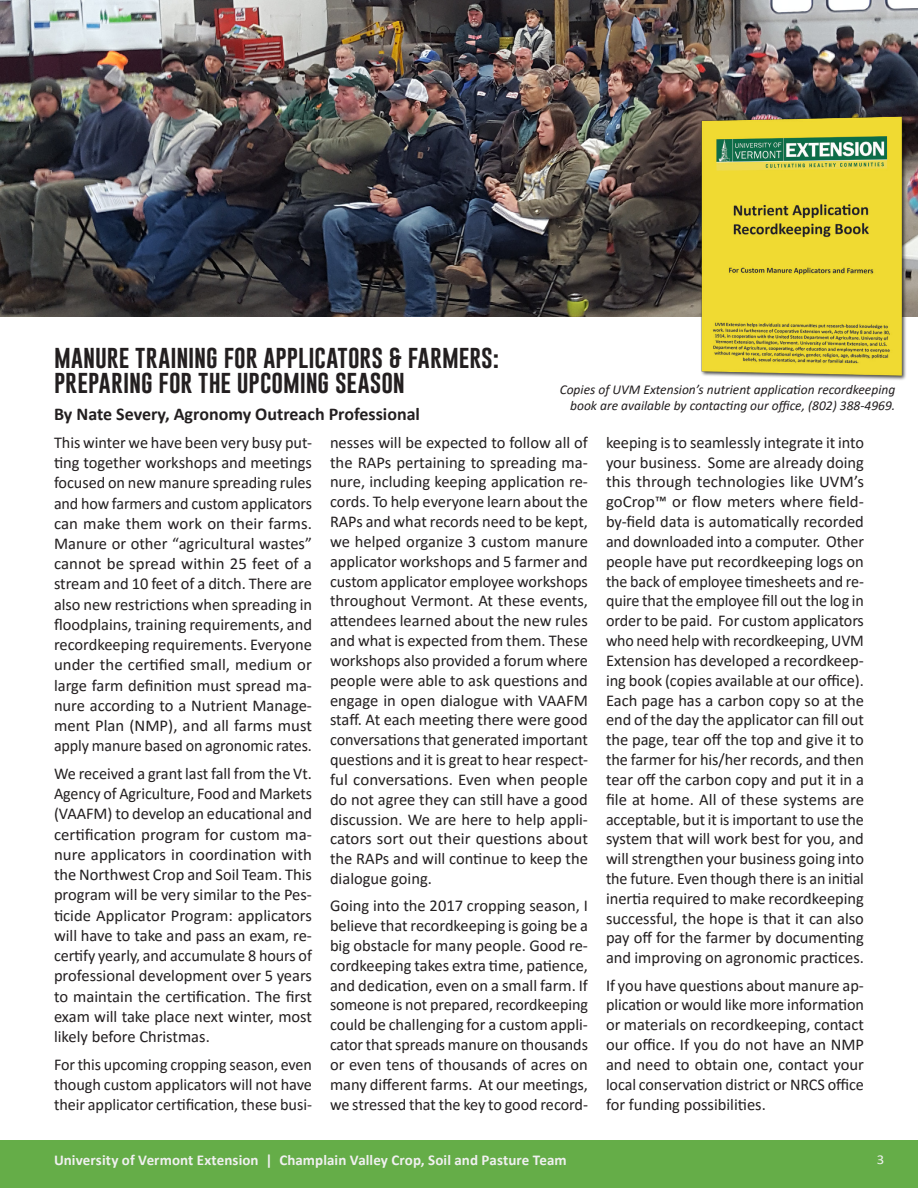
<style>
.page{position:relative;width:918px;height:1188px;background:#fff}
.page>*{position:absolute;margin:0;border:0;box-sizing:border-box;transform-origin:0 0}
.t1{font:21px "Gobold";color:#231f20;scale:1.1 1}
.Subheader{font:700 18px "Calibri";color:#231f20}
.Body_Text{font:16.5px/19.8px "Calibri";letter-spacing:-.005em;color:#231f20;text-align:justify}
.t2{font:700 15px "Calibri";letter-spacing:.005em;color:#f0f0f0}
.Captions{font:italic 13.5px/16.2px "Calibri";color:#231f20;text-align:right}
.t3{font:13.5px "Calibri";color:#f0f0f0;scale:1.1 1}
</style>
<div class="page">
<img style="left:0;top:0;width:918px;height:316px">
<img style="left:696px;top:114px;width:217px;height:266px">
<div style="left:0;top:1140px;width:918px;height:48px;background:#65ad48"></div>
<p class="t1" style="left:54px;top:344px;width:406px">MANURE TRAINING FOR APPLICATORS &amp; FARMERS:</p>
<p class="t1" style="left:54px;top:369px;width:321px">PREPARING FOR THE UPCOMING SEASON</p>
<p class="Subheader" style="left:54px;top:402px;width:368px">By Nate Severy, Agronomy Outreach Professional</p>
<p class="Body_Text" style="left:54px;top:432px;width:260px;line-height:20.2px">This winter we have been very busy put&shy;ting together workshops and meetings focused on new manure spreading rules and how farmers and custom applicators can make them work on their farms.<br>Manure or other “agricultural wastes” cannot be spread within 25 feet of a stream and 10 feet of a ditch. There are also new restrictions when spreading in floodplains, training requirements, and recordkeeping requirements. Everyone under the certified small, medium or large farm definition must spread ma&shy;nure according to a Nutrient Manage&shy;ment Plan (NMP), and all farms must apply manure based on agronomic rates.</p>
<p class="Body_Text" style="left:54px;top:763px;width:260px;line-height:20.2px">We received a grant last fall from the Vt.<br>Agency of Agriculture, Food and Markets (VAAFM) to develop an educational and certification program for custom ma&shy;nure applicators in coordination with the Northwest Crop and Soil Team. This program will be very similar to the Pes&shy;ticide Applicator Program: applicators will have to take and pass an exam, re&shy;certify yearly, and accumulate 8 hours of professional development over 5 years to maintain the certification. The first exam will take place next winter, most likely before Christmas.</p>
<p class="Body_Text" style="left:54px;top:1054px;width:260px;line-height:20.2px">For this upcoming cropping season, even though custom applicators will not have their applicator certification, these busi-</p>
<p class="Captions" style="left:560px;top:381px;width:337px">Copies of UVM Extension’s nutrient application recordkeeping book are available by contacting our office, (802) 388-4969.</p>
<p class="Body_Text" style="left:330px;top:432px;width:260px">nesses will be expected to follow all of the RAPs pertaining to spreading ma&shy;nure, including keeping application re&shy;cords. To help everyone learn about the RAPs and what records need to be kept, we helped organize 3 custom manure applicator workshops and 5 farmer and custom applicator employee workshops throughout Vermont. At these events, attendees learned about the new rules and what is expected from them. These workshops also provided a forum where people were able to ask questions and engage in open dialogue with VAAFM staff. At each meeting there were good conversations that generated important questions and it is great to hear respect&shy;ful conversations. Even when people do not agree they can still have a good discussion. We are here to help appli&shy;cators sort out their questions about the RAPs and will continue to keep the dialogue going.</p>
<p class="Body_Text" style="left:330px;top:895px;width:260px">Going into the 2017 cropping season, I believe that recordkeeping is going be a big obstacle for many people. Good re&shy;cordkeeping takes extra time, patience, and dedication, even on a small farm. If someone is not prepared, recordkeeping could be challenging for a custom appli&shy;cator that spreads manure on thousands or even tens of thousands of acres on many different farms. At our meetings, we stressed that the key to good record-</p>
<p class="Body_Text" style="left:606px;top:432px;width:260px">keeping is to seamlessly integrate it into your business. Some are already doing this through technologies like UVM’s goCrop™ or flow meters where field&shy;by-field data is automatically recorded and downloaded into a computer. Other people have put recordkeeping logs on the back of employee timesheets and re&shy;quire that the employee fill out the log in order to be paid. For custom applicators who need help with recordkeeping, UVM Extension has developed a recordkeep&shy;ing book (copies available at our office).<br>Each page has a carbon copy so at the end of the day the applicator can fill out the page, tear off the top and give it to the farmer for his/her records, and then tear off the carbon copy and put it in a file at home. All of these systems are acceptable, but it is important to use the system that will work best for you, and will strengthen your business going into the future. Even though there is an initial inertia required to make recordkeeping successful, the hope is that it can also pay off for the farmer by documenting and improving on agronomic practices.</p>
<p class="Body_Text" style="left:606px;top:975px;width:260px">If you have questions about manure ap&shy;plication or would like more information or materials on recordkeeping, contact our office. If you do not have an NMP and need to obtain one, contact your local conservation district or NRCS office for funding possibilities.</p>
<p class="t2" style="left:54px;top:1150px;width:514px">University of Vermont Extension | Champlain Valley Crop, Soil and Pasture Team</p>
<p class="t3" style="left:877px;top:1150px;width:8px">3</p>
</div>
